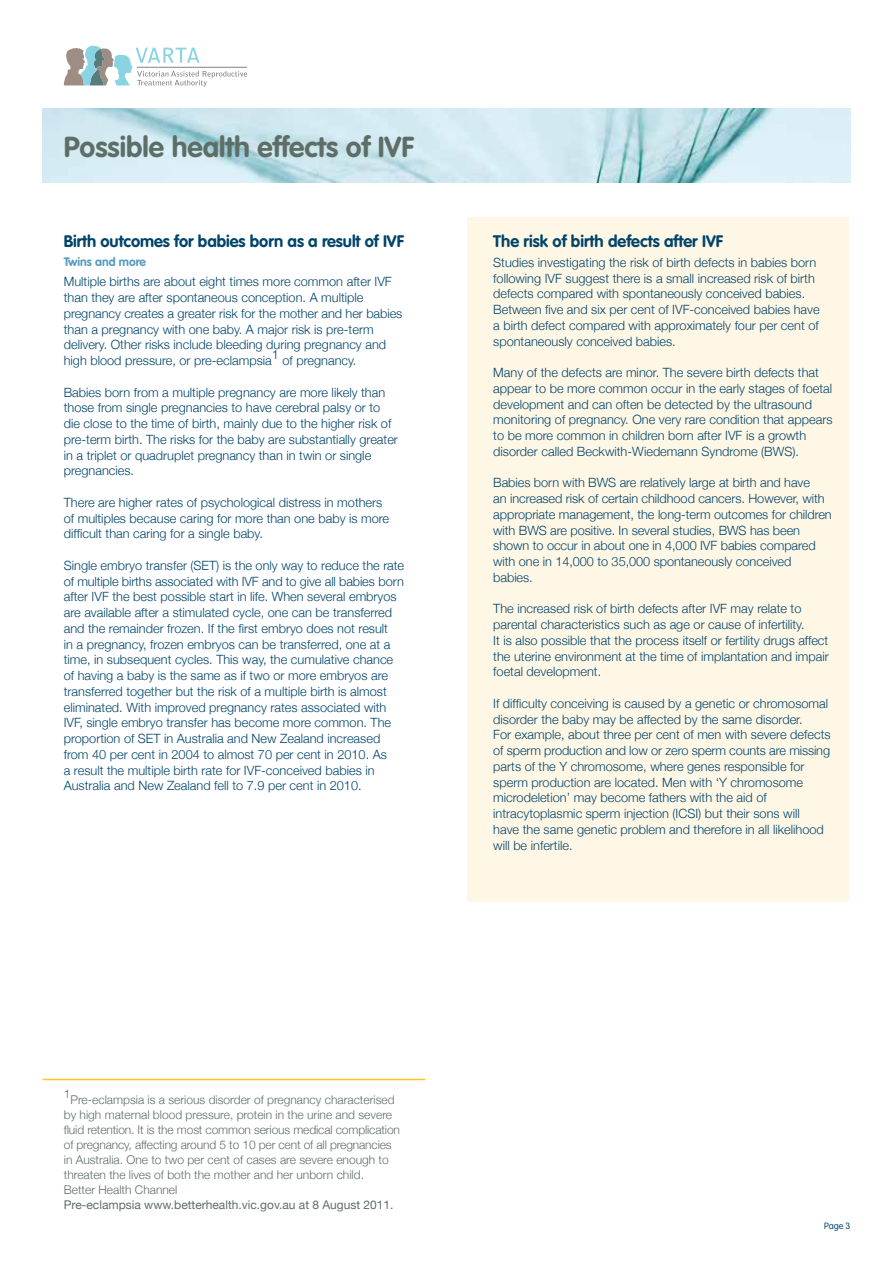
<style>
.page{position:relative;width:893px;height:1263px;background:#fff}
.page>*{position:absolute;margin:0;border:0;box-sizing:border-box;transform-origin:0 0}
.t1{font:700 28.5px "VAG Rounded";color:#5e6e66}
.t2{font:700 16.5px "VAG Rounded";letter-spacing:-.005em;color:#00446a}
.t3{font:300 12.75px/15.8px "Helvetica Neue";color:#00446a}
.t4{font:300 12px/15px "Helvetica Neue";color:#5e6e66}
.t5{font:700 12px "VAG Rounded";color:#569bbe}
.t6{font:300 9px "VAG Rounded";color:#00446a}
.s1{font-weight:400}
</style>
<div class="page">
<div style="left:468px;top:217px;width:381px;height:684px;background:#fff7e5"></div>
<hr style="left:43px;top:1079px;width:382px;height:1px;background:#ffc425">
<svg style="left:64px;top:46px;width:183px;height:41px"></svg>
<img style="left:43px;top:108px;width:807px;height:75px">
<p class="t1" style="left:64px;top:130px;width:352px">Possible health effects of IVF</p>
<p class="t2" style="left:64px;top:231px;width:342px">Birth outcomes for babies born as a result of IVF</p>
<p class="t5" style="left:64px;top:255px;width:84px">Twins and more</p>
<p class="t3" style="left:64px;top:273px;width:340px">Multiple births are about eight times more common after IVF than they are after spontaneous conception. A multiple pregnancy creates a greater risk for the mother and her babies than a pregnancy with one baby. A major risk is pre-term delivery. Other risks include bleeding during pregnancy and</p>
<p class="t3" style="left:272px;top:346px;width:9px">1</p>
<p class="t3" style="left:64px;top:352px;width:294px">high blood pressure, or pre-eclampsia of pregnancy.</p>
<p class="t3" style="left:64px;top:383px;width:336px">Babies born from a multiple pregnancy are more likely than those from single pregnancies to have cerebral palsy or to die close to the time of birth, mainly due to the higher risk of pre-term birth. The risks for the baby are substantially greater in a triplet or quadruplet pregnancy than in twin or single pregnancies.</p>
<p class="t3" style="left:64px;top:494px;width:327px">There are higher rates of psychological distress in mothers of multiples because caring for more than one baby is more difficult than caring for a single baby.</p>
<p class="t3" style="left:64px;top:557px;width:342px">Single embryo transfer (SET) is the only way to reduce the rate of multiple births associated with IVF and to give all babies born after IVF the best possible start in life. When several embryos are available after a stimulated cycle, one can be transferred and the remainder frozen. If the first embryo does not result<br>in a pregnancy, frozen embryos can be transferred, one at a time, in subsequent cycles. This way, the cumulative chance of having a baby is the same as if two or more embryos are transferred together but the risk of a multiple birth is almost eliminated. With improved pregnancy rates associated with IVF, single embryo transfer has become more common. The proportion of SET in Australia and New Zealand increased from 40 per cent in 2004 to almost 70 per cent in 2010. As<br>a result the multiple birth rate for IVF-conceived babies in Australia and New Zealand fell to 7.9 per cent in 2010.</p>
<p class="t2" style="left:493px;top:231px;width:231px">The risk of birth defects after IVF</p>
<p class="t3" style="left:493px;top:254px;width:328px">Studies investigating the risk of birth defects in babies born following IVF suggest there is a small increased risk of birth defects compared with spontaneously conceived babies.<br>Between five and six per cent of IVF-conceived babies have a birth defect compared with approximately four per cent of spontaneously conceived babies.</p>
<p class="t3" style="left:493px;top:364px;width:341px">Many of the defects are minor. The severe birth defects that appear to be more common occur in the early stages of foetal development and can often be detected by the ultrasound monitoring of pregnancy. One very rare condition that appears to be more common in children born after IVF is a growth disorder called Beckwith-Wiedemann Syndrome (BWS).</p>
<p class="t3" style="left:493px;top:474px;width:340px">Babies born with BWS are relatively large at birth and have<br>an increased risk of certain childhood cancers. However, with appropriate management, the long-term outcomes for children with BWS are positive. In several studies, BWS has been shown to occur in about one in 4,000 IVF babies compared with one in 14,000 to 35,000 spontaneously conceived babies.</p>
<p class="t3" style="left:493px;top:600px;width:337px">The increased risk of birth defects after IVF may relate to parental characteristics such as age or cause of infertility.<br>It is also possible that the process itself or fertility drugs affect the uterine environment at the time of implantation and impair foetal development.</p>
<p class="t3" style="left:493px;top:695px;width:339px">If difficulty conceiving is caused by a genetic or chromosomal disorder the baby may be affected by the same disorder.<br>For example, about three per cent of men with severe defects of sperm production and low or zero sperm counts are missing parts of the Y chromosome, where genes responsible for sperm production are located. Men with ‘Y chromosome microdeletion’ may become fathers with the aid of intracytoplasmic sperm injection (ICSI) but their sons will<br>have the same genetic problem and therefore in all likelihood will be infertile.</p>
<p class="t4" style="left:64px;top:1085px;width:8px">1</p>
<p class="t4" style="left:64px;top:1091px;width:338px;text-indent:7px">Pre-eclampsia is a serious disorder of pregnancy characterised by high maternal blood pressure, protein in the urine and severe fluid retention. It is the most common serious medical complication of pregnancy, affecting around 5 to 10 per cent of all pregnancies in Australia. One to two per cent of cases are severe enough to threaten the lives of both the mother and her unborn child.<br>Better Health Channel<br><span class="s1">Pre-eclampsia www.betterhealth.vic.gov.au at 8 August 2011.</span></p>
<p class="t6" style="left:824px;top:1221px;width:28px">Page 3</p>
</div>
